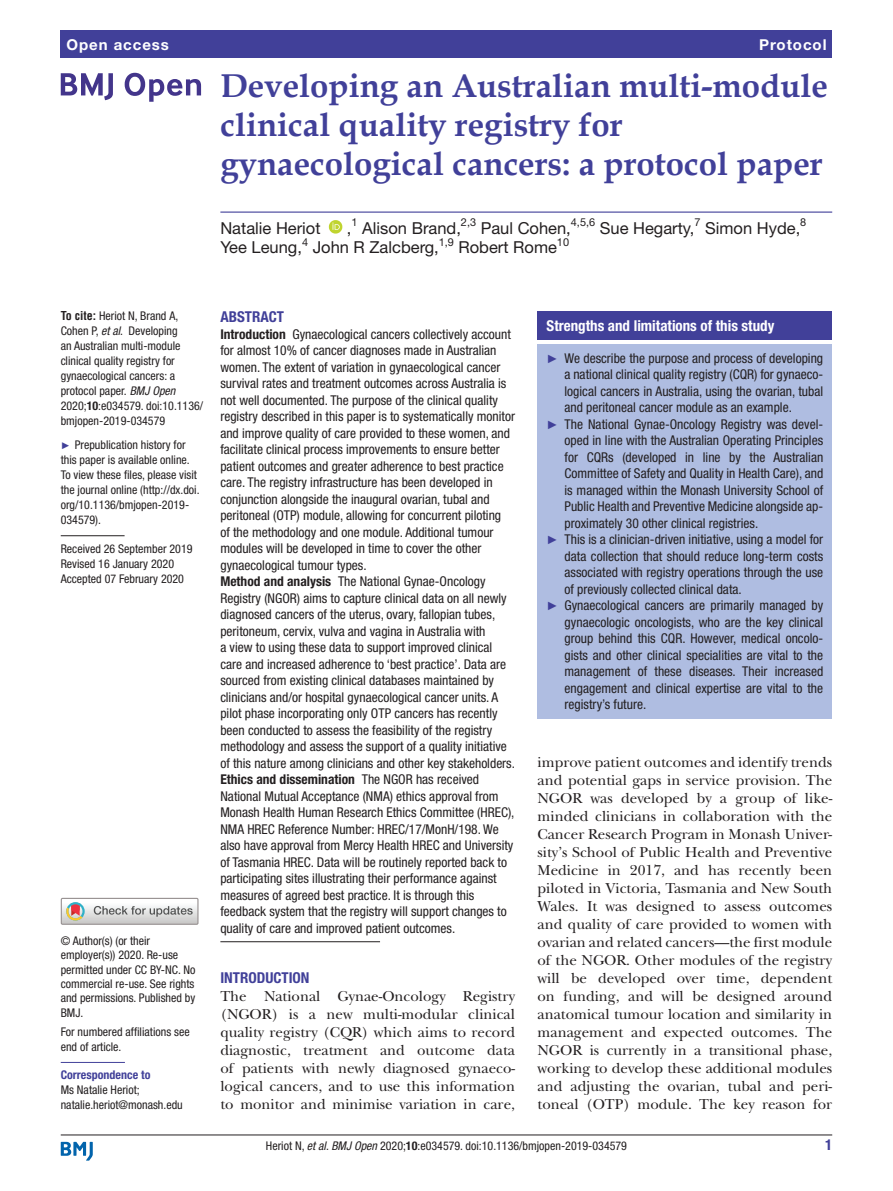
<style>
.page{position:relative;width:893px;height:1191px;background:#fff}
.page>*{position:absolute;margin:0;border:0;box-sizing:border-box;transform-origin:0 0}
.t1{font:700 33px/39px "Book Antiqua";color:#414099}
.t2{font:16.5px "Helvetica Neue LT Std";color:#231f20}
.t3{font:15px/18px "New Baskerville";color:#231f20;text-align:justify}
.t4{font:700 condensed 15px "Helvetica Neue LT Std";color:#fff}
.t5{font:700 condensed 15px "Helvetica Neue LT Std";color:#414099}
.t6{font:700 15px "Helvetica Neue LT Std";letter-spacing:.065em;color:#fff}
.t7{font:condensed 13.5px/16.5px "Helvetica Neue LT Std";color:#231f20}
.t8{font:condensed 12px/15px "Helvetica Neue LT Std";color:#231f20}
.t9{font:700 condensed 12px "Helvetica Neue LT Std";color:#414099}
.t10{font:10.95px "Helvetica Neue LT Std";color:#231f20}
.s1{font-family:"Helvetica LT Std";font-weight:700}
.s2{font-style:italic}
.s3{font-weight:700}
.s4{font-family:"Arial";font-stretch:normal;font-size:9.75px;color:#414099}
.s5{font-family:"Arial";font-stretch:normal;font-size:12px;color:#414099}
</style>
<div class="page">
<hr style="left:61px;top:1134px;width:771px;height:1px;background:#231f20">
<svg style="left:61px;top:1141px;width:32px;height:19px"></svg>
<div style="left:61px;top:31px;width:771px;height:27px;background:#414099"></div>
<hr style="left:220px;top:211px;width:612px;height:2px;background:#414099">
<svg style="left:329px;top:220px;width:13px;height:14px"></svg>
<hr style="left:61px;top:535px;width:64px;height:1px;background:#231f20">
<hr style="left:61px;top:1062px;width:64px;height:1px;background:#414099">
<svg style="left:61px;top:73px;width:52px;height:27px"></svg>
<svg style="left:125px;top:73px;width:76px;height:29px"></svg>
<div style="left:61px;top:897px;width:138px;height:27px;border:1px solid #969090"></div>
<svg style="left:61px;top:898px;width:137px;height:26px"></svg>
<hr style="left:220px;top:941px;width:160px;height:1px;background:#231f20">
<div style="left:538px;top:311px;width:294px;height:29px;background:#414099"></div>
<div style="left:538px;top:344px;width:294px;height:374px;background:#afbde1"></div>
<p class="t6" style="left:66px;top:35px;width:104px">Open access</p>
<p class="t6" style="left:759px;top:35px;width:69px">Protocol</p>
<h1 class="t1" style="left:220px;top:66px;width:609px">Developing an Australian multi-module clinical quality registry for gynaecological cancers: a protocol paper</h1>
<p class="t2" style="left:220px;top:218px;width:102px">Natalie Heriot</p>
<p class="t2" style="left:347px;top:218px;width:6px">,</p>
<p class="t10" style="left:352px;top:216px;width:8px">1</p>
<p class="t2" style="left:362px;top:218px;width:100px">Alison Brand,</p>
<p class="t10" style="left:461px;top:216px;width:17px">2,3</p>
<p class="t2" style="left:481px;top:218px;width:92px">Paul Cohen,</p>
<p class="t10" style="left:571px;top:216px;width:26px">4,5,6</p>
<p class="t2" style="left:600px;top:218px;width:96px">Sue Hegarty,</p>
<p class="t10" style="left:694px;top:216px;width:8px">7</p>
<p class="t2" style="left:705px;top:218px;width:97px">Simon Hyde,</p>
<p class="t10" style="left:800px;top:216px;width:8px">8</p>
<p class="t2" style="left:220px;top:237px;width:83px">Yee Leung,</p>
<p class="t10" style="left:302px;top:235px;width:8px">4</p>
<p class="t2" style="left:313px;top:237px;width:128px">John R Zalcberg,</p>
<p class="t10" style="left:439px;top:235px;width:17px">1,9</p>
<p class="t2" style="left:459px;top:237px;width:100px">Robert Rome</p>
<p class="t10" style="left:557px;top:235px;width:14px">10</p>
<p class="t8" style="left:61px;top:308px;width:144px"><span class="s1">To cite:</span> Heriot N, Brand A,<br>Cohen P, <span class="s2">et al</span>. Developing<br>an Australian multi-module clinical quality registry for gynaecological cancers: a protocol paper. <span class="s2">BMJ Open<br></span>2020;<span class="s3">10</span>:e034579. doi:10.1136/ bmjopen-2019-034579</p>
<p class="t8" style="left:61px;top:437px;width:140px"><span class="s4">►</span> Prepublication history for this paper is available online.<br>To view these files, please visit the journal online (http://dx.doi. org/10.1136/bmjopen-2019-<br>034579).</p>
<p class="t8" style="left:61px;top:541px;width:133px">Received 26 September 2019<br>Revised 16 January 2020<br>Accepted 07 February 2020</p>
<p class="t8" style="left:61px;top:933px;width:136px;line-height:14.4px">© Author(s) (or their employer(s)) 2020. Re-use permitted under CC BY-NC. No commercial re-use. See rights and permissions. Published by<br>BMJ.</p>
<p class="t8" style="left:61px;top:1024px;width:130px">For numbered affiliations see end of article.</p>
<p class="t9" style="left:61px;top:1067px;width:91px">Correspondence to</p>
<p class="t8" style="left:61px;top:1082px;width:124px">Ms Natalie Heriot; natalie.heriot@monash.edu</p>
<p class="t5" style="left:220px;top:308px;width:65px">Abstract</p>
<p class="t7" style="left:220px;top:325px;width:296px"><span class="s3">Introduction</span> Gynaecological cancers collectively account for almost 10% of cancer diagnoses made in Australian women. The extent of variation in gynaecological cancer survival rates and treatment outcomes across Australia is not well documented. The purpose of the clinical quality registry described in this paper is to systematically monitor and improve quality of care provided to these women, and facilitate clinical process improvements to ensure better patient outcomes and greater adherence to best practice care. The registry infrastructure has been developed in conjunction alongside the inaugural ovarian, tubal and peritoneal (OTP) module, allowing for concurrent piloting<br>of the methodology and one module. Additional tumour modules will be developed in time to cover the other gynaecological tumour types.<br><span class="s3">Method and analysis</span> The National Gynae-Oncology Registry (NGOR) aims to capture clinical data on all newly diagnosed cancers of the uterus, ovary, fallopian tubes, peritoneum, cervix, vulva and vagina in Australia with<br>a view to using these data to support improved clinical care and increased adherence to ‘best practice’. Data are sourced from existing clinical databases maintained by clinicians and/or hospital gynaecological cancer units. A pilot phase incorporating only OTP cancers has recently been conducted to assess the feasibility of the registry methodology and assess the support of a quality initiative of this nature among clinicians and other key stakeholders.<br><span class="s3">Ethics and dissemination</span> The NGOR has received National Mutual Acceptance (NMA) ethics approval from Monash Health Human Research Ethics Committee (HREC), NMA HREC Reference Number: HREC/17/MonH/198. We also have approval from Mercy Health HREC and University of Tasmania HREC. Data will be routinely reported back to participating sites illustrating their performance against measures of agreed best practice. It is through this feedback system that the registry will support changes to quality of care and improved patient outcomes.</p>
<p class="t5" style="left:220px;top:969px;width:91px">Introduction</p>
<p class="t3" style="left:220px;top:987px;width:296px">The National Gynae-Oncology Registry (NGOR) is a new multi-modular clinical quality registry (CQR) which aims to record diagnostic, treatment and outcome data of patients with newly diagnosed gynaeco&shy;logical cancers, and to use this information to monitor and minimise variation in care,</p>
<p class="t4" style="left:547px;top:317px;width:229px">Strengths and limitations of this study</p>
<p class="t7" style="left:547px;top:350px;width:278px"><span class="s5">►</span> We describe the purpose and process of developing</p>
<p class="t7" style="left:565px;top:366px;width:260px">a national clinical quality registry (CQR) for gynaeco-</p>
<p class="t7" style="left:565px;top:383px;width:260px">logical cancers in Australia, using the ovarian, tubal</p>
<p class="t7" style="left:565px;top:399px;width:229px">and peritoneal cancer module as an example.</p>
<p class="t7" style="left:547px;top:416px;width:278px"><span class="s5">►</span> The National Gynae-Oncology Registry was devel-</p>
<p class="t7" style="left:565px;top:432px;width:260px">oped in line with the Australian Operating Principles</p>
<p class="t7" style="left:565px;top:449px;width:260px">for CQRs (developed in line by the Australian</p>
<p class="t7" style="left:565px;top:465px;width:260px">Committee of Safety and Quality in Health Care), and</p>
<p class="t7" style="left:565px;top:482px;width:260px">is managed within the Monash University School of</p>
<p class="t7" style="left:565px;top:498px;width:260px">Public Health and Preventive Medicine alongside ap-</p>
<p class="t7" style="left:565px;top:515px;width:195px">proximately 30 other clinical registries.</p>
<p class="t7" style="left:547px;top:531px;width:278px"><span class="s5">►</span> This is a clinician-driven initiative, using a model for</p>
<p class="t7" style="left:565px;top:548px;width:260px">data collection that should reduce long-term costs</p>
<p class="t7" style="left:565px;top:564px;width:260px">associated with registry operations through the use</p>
<p class="t7" style="left:565px;top:581px;width:179px">of previously collected clinical data.</p>
<p class="t7" style="left:547px;top:597px;width:278px"><span class="s5">►</span> Gynaecological cancers are primarily managed by</p>
<p class="t7" style="left:565px;top:614px;width:260px">gynaecologic oncologists, who are the key clinical</p>
<p class="t7" style="left:565px;top:630px;width:260px">group behind this CQR. However, medical oncolo-</p>
<p class="t7" style="left:565px;top:647px;width:260px">gists and other clinical specialities are vital to the</p>
<p class="t7" style="left:565px;top:663px;width:260px">management of these diseases. Their increased</p>
<p class="t7" style="left:565px;top:680px;width:260px">engagement and clinical expertise are vital to the</p>
<p class="t7" style="left:565px;top:696px;width:83px">registry’s future.</p>
<p class="t3" style="left:538px;top:753px;width:296px">improve patient outcomes and identify trends and potential gaps in service provision. The NGOR was developed by a group of like&shy;minded clinicians in collaboration with the Cancer Research Program in Monash Univer&shy;sity’s School of Public Health and Preventive Medicine in 2017, and has recently been piloted in Victoria, Tasmania and New South Wales. It was designed to assess outcomes and quality of care provided to women with ovarian and related cancers—the first module of the NGOR. Other modules of the registry will be developed over time, dependent on funding, and will be designed around anatomical tumour location and similarity in management and expected outcomes. The NGOR is currently in a transitional phase, working to develop these additional modules and adjusting the ovarian, tubal and peri&shy;toneal (OTP) module. The key reason for</p>
<p class="t8" style="left:266px;top:1137px;width:363px">Heriot N, <span class="s2">et al</span>. <span class="s2">BMJ Open</span> 2020;<span class="s3">10</span>:e034579. doi:10.1136/bmjopen-2019-034579</p>
<p class="t5" style="left:825px;top:1135px;width:9px">1</p>
</div>
